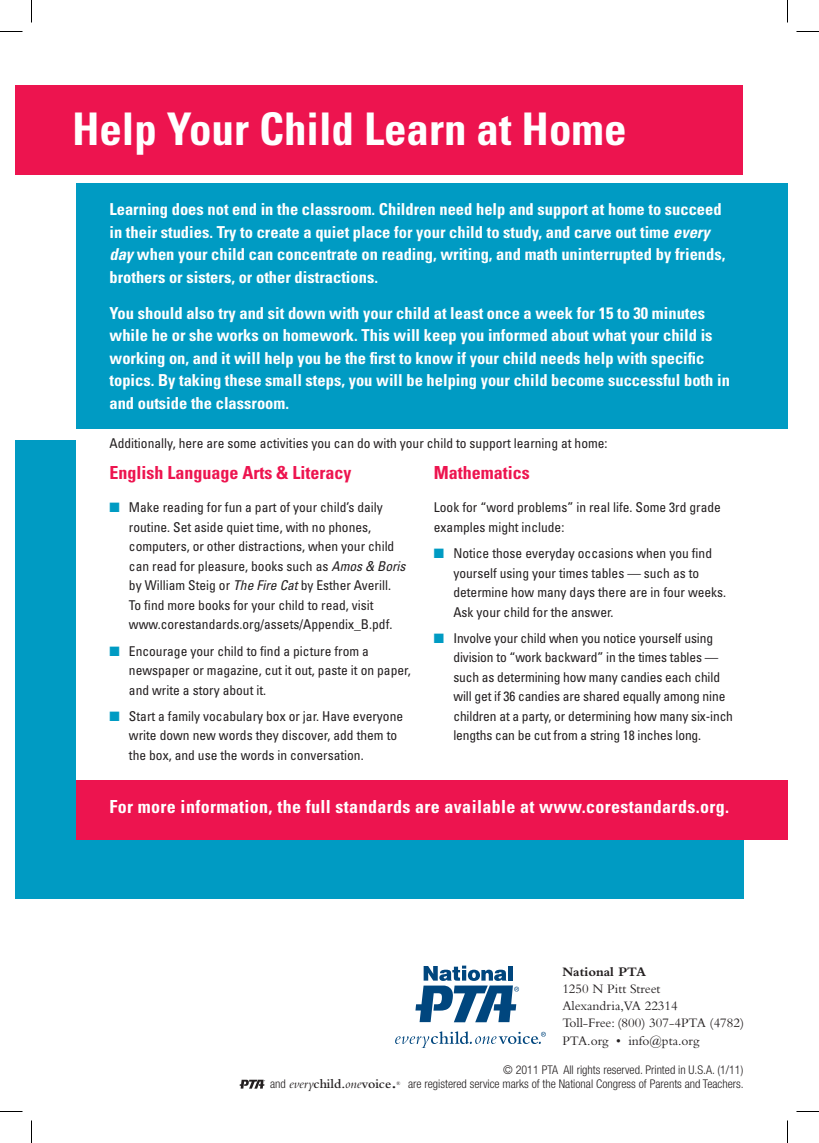
<style>
.page{position:relative;width:819px;height:1143px;background:#fff}
.page>*{position:absolute;margin:0;border:0;box-sizing:border-box;transform-origin:0 0}
.t1{font:700 condensed 45px "Univers LT Std";color:#fff}
.t2{font:700 condensed 18px "Univers LT Std";letter-spacing:.02em;color:#fff}
.t3{font:700 condensed 18px "Univers LT Std";color:#ed144f}
.t4{font:700 condensed 16.5px/22.5px "Univers LT Std";color:#fff}
.t5{font:condensed 13.5px/19.5px "Univers LT Std";color:#231f20}
.t6{font:13.5px/17.2px "Bembo Std";color:#231f20}
.t7{font:600 13.5px "Bembo Std";color:#231f20}
.t8{font:700 13.5px "Bembo Std";color:#231f20}
.t9{font:300 condensed 12px "Helvetica Neue LT Std";color:#231f20}
.s1{font-style:italic}
.s2{color:#009bc3}
.s3{font-family:"Helvetica Neue LT Std";font-weight:300;font-stretch:condensed;font-size:12px}
.s4{font-weight:400;font-style:italic}
.s5{font-size:18px}
</style>
<div class="page">
<div style="left:15px;top:86px;width:712px;height:90px;background:#ed144f"></div>
<div style="left:15px;top:440px;width:728px;height:458px;background:#009bc3"></div>
<div style="left:76px;top:433px;width:712px;height:356px;background:#fff"></div>
<div style="left:76px;top:780px;width:712px;height:59px;background:#ed144f"></div>
<div style="left:76px;top:183px;width:712px;height:246px;background:#009bc3"></div>
<div style="left:32px;top:86px;width:711px;height:90px;background:#ed144f"></div>
<svg style="left:240px;top:1080px;width:25px;height:9px"></svg>
<svg style="left:395px;top:966px;width:151px;height:82px"></svg>
<svg style="left:0;top:31px;width:22px;height:1px"></svg>
<svg style="left:796px;top:31px;width:23px;height:1px"></svg>
<svg style="left:0;top:1111px;width:22px;height:1px"></svg>
<svg style="left:796px;top:1111px;width:23px;height:1px"></svg>
<svg style="left:31px;top:0;width:1px;height:22px"></svg>
<svg style="left:31px;top:1120px;width:1px;height:23px"></svg>
<svg style="left:787px;top:0;width:1px;height:22px"></svg>
<svg style="left:787px;top:1120px;width:1px;height:23px"></svg>
<h1 class="t1" style="left:72px;top:101px;width:556px">Help Your Child Learn at Home</h1>
<p class="t4" style="left:109px;top:198px;width:617px">Learning does not end in the classroom. Children need help and support at home to succeed in their studies. Try to create a quiet place for your child to study, and carve out time <span class="s1">every day</span> when your child can concentrate on reading, writing, and math uninterrupted by friends, brothers or sisters, or other distractions.</p>
<p class="t4" style="left:109px;top:302px;width:622px">You should also try and sit down with your child at least once a week for 15 to 30 minutes while he or she works on homework. This will keep you informed about what your child is working on, and it will help you be the first to know if your child needs help with specific topics. By taking these small steps, you will be helping your child become successful both in and outside the classroom.</p>
<p class="t5" style="left:109px;top:434px;width:500px">Additionally, here are some activities you can do with your child to support learning at home:</p>
<h2 class="t3" style="left:109px;top:462px;width:243px">English Language Arts &amp; Literacy</h2>
<p class="t5" style="left:129px;top:498px;width:278px;text-indent:-19px"><span class="s2">■</span> Make reading for fun a part of your child’s daily routine. Set aside quiet time, with no phones, computers, or other distractions, when your child can read for pleasure, books such as <span class="s1">Amos &amp; Boris </span>by William Steig or <span class="s1">The Fire Cat</span> by Esther Averill.<br>To find more books for your child to read, visit www.corestandards.org/assets/Appendix_B.pdf.</p>
<p class="t5" style="left:129px;top:641px;width:283px;text-indent:-19px"><span class="s2">■</span> Encourage your child to find a picture from a newspaper or magazine, cut it out, paste it on paper, and write a story about it.</p>
<p class="t5" style="left:129px;top:706px;width:276px;text-indent:-19px"><span class="s2">■</span> Start a family vocabulary box or jar. Have everyone write down new words they discover, add them to the box, and use the words in conversation.</p>
<h2 class="t3" style="left:434px;top:462px;width:97px">Mathematics</h2>
<p class="t5" style="left:434px;top:498px;width:289px">Look for “word problems” in real life. Some 3rd grade examples might include:</p>
<p class="t5" style="left:453px;top:543px;width:274px;text-indent:-19px"><span class="s2">■</span> Notice those everyday occasions when you find yourself using your times tables — such as to determine how many days there are in four weeks.<br>Ask your child for the answer.</p>
<p class="t5" style="left:453px;top:628px;width:281px;text-indent:-19px"><span class="s2">■</span> Involve your child when you notice yourself using division to “work backward” in the times tables — such as determining how many candies each child will get if 36 candies are shared equally among nine children at a party, or determining how many six-inch lengths can be cut from a string 18 inches long.</p>
<h2 class="t2" style="left:109px;top:796px;width:621px">For more information, the full standards are available at www.corestandards.org.</h2>
<p class="t8" style="left:562px;top:964px;width:85px">National PTA</p>
<p class="t6" style="left:562px;top:980px;width:183px">1250 N Pitt Street<br>Alexandria,VA 22314<br>Toll-Free: (800) 307-4PTA (4782)<br>PTA.org • info@pta.org</p>
<p class="t9" style="left:503px;top:1063px;width:242px">© 2011 PTA All rights reserved. Printed in U.S.A. (1/11)</p>
<p class="t7" style="left:270px;top:1076px;width:128px"><span class="s3">and</span> <span class="s4">every</span>child.<span class="s4">one</span>voice<span class="s5">.</span></p>
<p class="t9" style="left:397px;top:1076px;width:349px"><sup>®</sup> are registered service marks of the National Congress of Parents and Teachers.</p>
</div>
